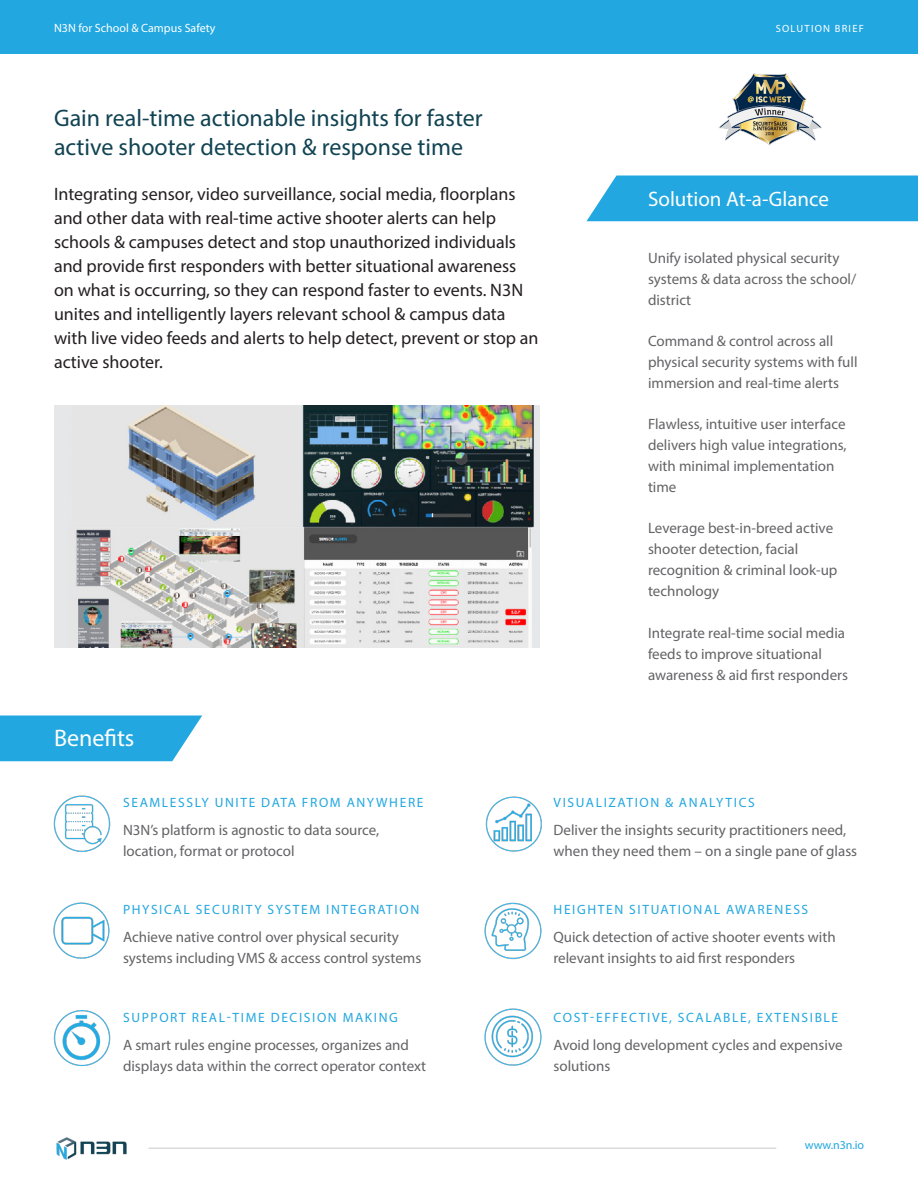
<style>
.page{position:relative;width:918px;height:1188px;background:#fff}
.page>*{position:absolute;margin:0;border:0;box-sizing:border-box;transform-origin:0 0}
.t1{font:24px/28.8px "Myriad Pro";color:#114353}
.t2{font:24px "Myriad Pro";color:#fff}
.t3{font:21px "Myriad Pro";color:#fff}
.t4{font:18px/24px "Myriad Pro";color:#231f20}
.t5{font:15px/21px "Myriad Pro";color:#636366}
.t6{font:13.5px "Myriad Pro";letter-spacing:.12em;color:#22a7e0}
.t7{font:12px "Myriad Pro";color:#fff}
.t8{font:12px "Myriad Pro";letter-spacing:-.01em;color:#22a7e0}
.t9{font:10.5px "Myriad Pro";letter-spacing:.12em;color:#fff}
</style>
<div class="page">
<svg style="left:0;top:716px;width:202px;height:45px;background:#31ade2"></svg>
<div style="left:586px;top:176px;width:332px;height:45px;background:#22a7e0"></div>
<div style="left:0;top:0;width:918px;height:54px;background:#22a7e0"></div>
<img style="left:56px;top:1137px;width:71px;height:23px">
<hr style="left:148px;top:1148px;width:628px;height:1px;background:#c7c8ca">
<img style="left:484px;top:902px;width:58px;height:58px">
<img style="left:484px;top:1008px;width:58px;height:58px">
<img style="left:718px;top:73px;width:104px;height:73px">
<img style="left:485px;top:796px;width:57px;height:56px">
<img style="left:55px;top:405px;width:484px;height:243px">
<img style="left:53px;top:795px;width:58px;height:57px">
<img style="left:53px;top:1010px;width:58px;height:56px">
<img style="left:53px;top:902px;width:57px;height:57px">
<p class="t7" style="left:54px;top:20px;width:163px">N3N for School &amp; Campus Safety</p>
<p class="t9" style="left:776px;top:22px;width:90px">SOLUTION BRIEF</p>
<p class="t1" style="left:54px;top:103px;width:430px">Gain real-time actionable insights for faster active shooter detection &amp; response time</p>
<p class="t4" style="left:54px;top:181px;width:486px">Integrating sensor, video surveillance, social media, floorplans and other data with real-time active shooter alerts can help schools &amp; campuses detect and stop unauthorized individuals and provide first responders with better situational awareness on what is occurring, so they can respond faster to events. N3N unites and intelligently layers relevant school &amp; campus data with live video feeds and alerts to help detect, prevent or stop an active shooter.</p>
<p class="t2" style="left:54px;top:723px;width:82px">Benefits</p>
<p class="t3" style="left:648px;top:186px;width:182px">Solution At-a-Glance</p>
<p class="t5" style="left:648px;top:247px;width:210px">Unify isolated physical security systems &amp; data across the school/ district</p>
<p class="t5" style="left:648px;top:330px;width:211px">Command &amp; control across all physical security systems with full immersion and real-time alerts</p>
<p class="t5" style="left:648px;top:413px;width:200px">Flawless, intuitive user interface delivers high value integrations, with minimal implementation time</p>
<p class="t5" style="left:648px;top:518px;width:191px">Leverage best-in-breed active shooter detection, facial recognition &amp; criminal look-up technology</p>
<p class="t5" style="left:648px;top:622px;width:202px">Integrate real-time social media feeds to improve situational awareness &amp; aid first responders</p>
<p class="t6" style="left:123px;top:794px;width:302px">SEAMLESSLY UNITE DATA FROM ANYWHERE</p>
<p class="t6" style="left:554px;top:794px;width:203px">VISUALIZATION &amp; ANALYTICS</p>
<p class="t5" style="left:123px;top:819px;width:258px">N3N’s platform is agnostic to data source, location, format or protocol</p>
<p class="t5" style="left:554px;top:819px;width:305px">Deliver the insights security practitioners need, when they need them – on a single pane of glass</p>
<p class="t6" style="left:123px;top:901px;width:298px">PHYSICAL SECURITY SYSTEM INTEGRATION</p>
<p class="t6" style="left:554px;top:901px;width:256px">HEIGHTEN SITUATIONAL AWARENESS</p>
<p class="t5" style="left:123px;top:926px;width:300px">Achieve native control over physical security systems including VMS &amp; access control systems</p>
<p class="t5" style="left:554px;top:926px;width:284px">Quick detection of active shooter events with relevant insights to aid first responders</p>
<p class="t6" style="left:123px;top:1009px;width:276px">SUPPORT REAL-TIME DECISION MAKING</p>
<p class="t6" style="left:554px;top:1009px;width:286px">COST-EFFECTIVE, SCALABLE, EXTENSIBLE</p>
<p class="t5" style="left:123px;top:1034px;width:305px">A smart rules engine processes, organizes and displays data within the correct operator context</p>
<p class="t5" style="left:554px;top:1034px;width:291px">Avoid long development cycles and expensive solutions</p>
<p class="t8" style="left:805px;top:1138px;width:61px">www.n3n.io</p>
</div>
